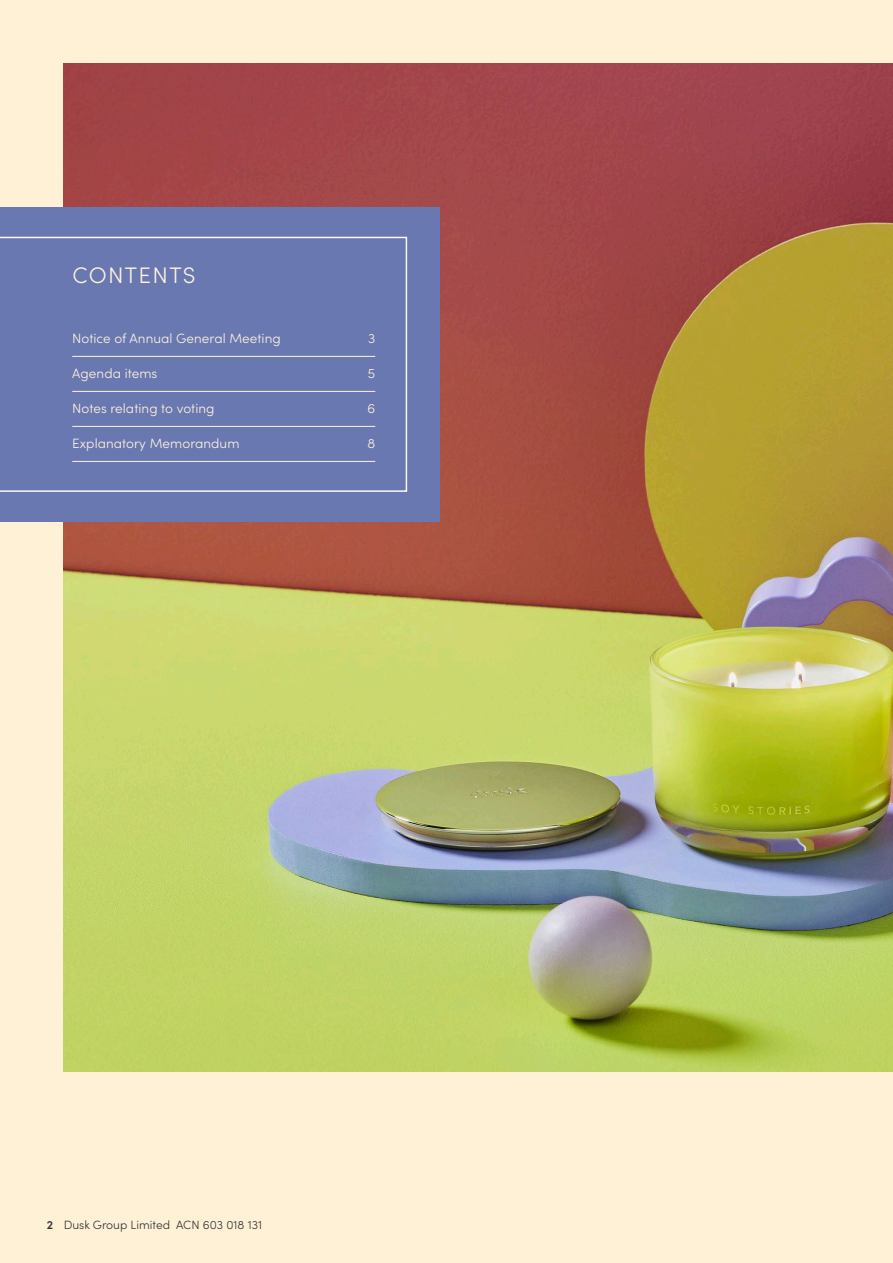
<style>
.page{position:relative;width:893px;height:1263px;background:#fff1d5}
.page>*{position:absolute;margin:0;border:0;box-sizing:border-box;transform-origin:0 0}
.t1{font:300 22.5px "Sofia Pro";letter-spacing:.06em;color:#fff3dd}
.t2{font:300 13.5px "Sofia Pro";letter-spacing:.005em;color:#fff3dd}
.t3{font:300 12px "Sofia Pro";color:#353535}
.s1{font-weight:600}
</style>
<div class="page">
<img style="left:64px;top:64px;width:829px;height:1007px">
<div style="left:0;top:207px;width:439px;height:315px;background:#6978b0"></div>
<svg style="left:0;top:237px;width:407px;height:255px"></svg>
<hr style="left:72px;top:356px;width:303px;height:1px;background:#fff3dd">
<hr style="left:72px;top:391px;width:303px;height:1px;background:#fff3dd">
<hr style="left:72px;top:426px;width:303px;height:1px;background:#fff3dd">
<hr style="left:72px;top:461px;width:303px;height:1px;background:#fff3dd">
<h1 class="t1" style="left:72px;top:259px;width:125px">CONTENTS</h1>
<p class="t2" style="left:72px;top:329px;width:210px">Notice of Annual General Meeting</p>
<p class="t2" style="left:368px;top:329px;width:9px">3</p>
<p class="t2" style="left:72px;top:364px;width:87px">Agenda items</p>
<p class="t2" style="left:368px;top:364px;width:9px">5</p>
<p class="t2" style="left:72px;top:399px;width:144px">Notes relating to voting</p>
<p class="t2" style="left:367px;top:399px;width:9px">6</p>
<p class="t2" style="left:72px;top:434px;width:169px">Explanatory Memorandum</p>
<p class="t2" style="left:367px;top:434px;width:9px">8</p>
<p class="t3" style="left:47px;top:1216px;width:217px"><span class="s1">2</span> Dusk Group Limited ACN 603 018 131</p>
</div>
